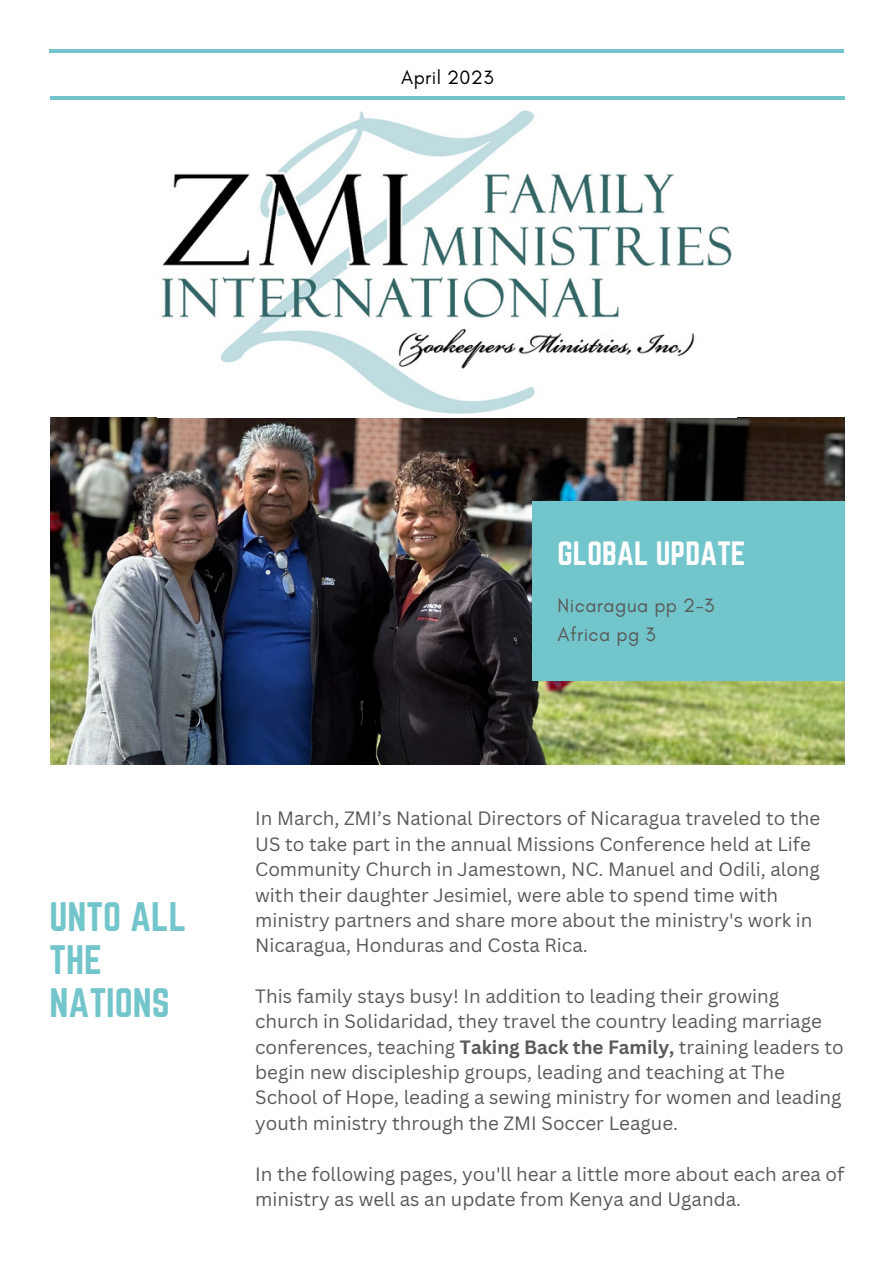
<style>
.page{position:relative;width:894px;height:1264px;background:#fff}
.page>*{position:absolute;margin:0;border:0;box-sizing:border-box;transform-origin:0 0}
.t1{font:36px/42.8px "Norwester";color:#72c5cb}
.t2{font:29.4px "Norwester";color:#fff}
.t3{font:19.65px/29.2px "Glacial Indifference";letter-spacing:.02em;color:#595959}
.t4{font:19.65px "Glacial Indifference";letter-spacing:.02em;color:#000}
.t5{font:18.75px/25.3px "Canva Sans";color:#595959}
.s1{font-weight:700}
</style>
<div class="page">
<hr style="left:49px;top:50px;width:795px;height:3px;background:#72c5cb">
<hr style="left:50px;top:96px;width:794px;height:4px;background:#72c5cb">
<img style="left:50px;top:417px;width:794px;height:347px">
<div style="left:531px;top:501px;width:313px;height:179px;background:#72c5cb"></div>
<img style="left:162px;top:110px;width:570px;height:304px">
<p class="t4" style="left:401px;top:65px;width:94px">April 2023</p>
<h1 class="t1" style="left:50px;top:895px;width:138px">UNTO ALL<br>THE<br>NATIONS</h1>
<h2 class="t2" style="left:557px;top:535px;width:189px">GLOBAL UPDATE</h2>
<p class="t3" style="left:557px;top:590px;width:158px">Nicaragua pp 2-3<br>Africa pg 3</p>
<p class="t5" style="left:255px;top:805px;width:566px">In March, ZMI’s National Directors of Nicaragua traveled to the US to take part in the annual Missions Conference held at Life Community Church in Jamestown, NC. Manuel and Odili, along with their daughter Jesimiel, were able to spend time with ministry partners and share more about the ministry's work in Nicaragua, Honduras and Costa Rica.</p>
<p class="t5" style="left:255px;top:983px;width:590px">This family stays busy! In addition to leading their growing church in Solidaridad, they travel the country leading marriage conferences, teaching <span class="s1">Taking Back the Family,</span> training leaders to begin new discipleship groups, leading and teaching at The School of Hope, leading a sewing ministry for women and leading youth ministry through the ZMI Soccer League.</p>
<p class="t5" style="left:255px;top:1160px;width:590px">In the following pages, you'll hear a little more about each area of ministry as well as an update from Kenya and Uganda.</p>
</div>
